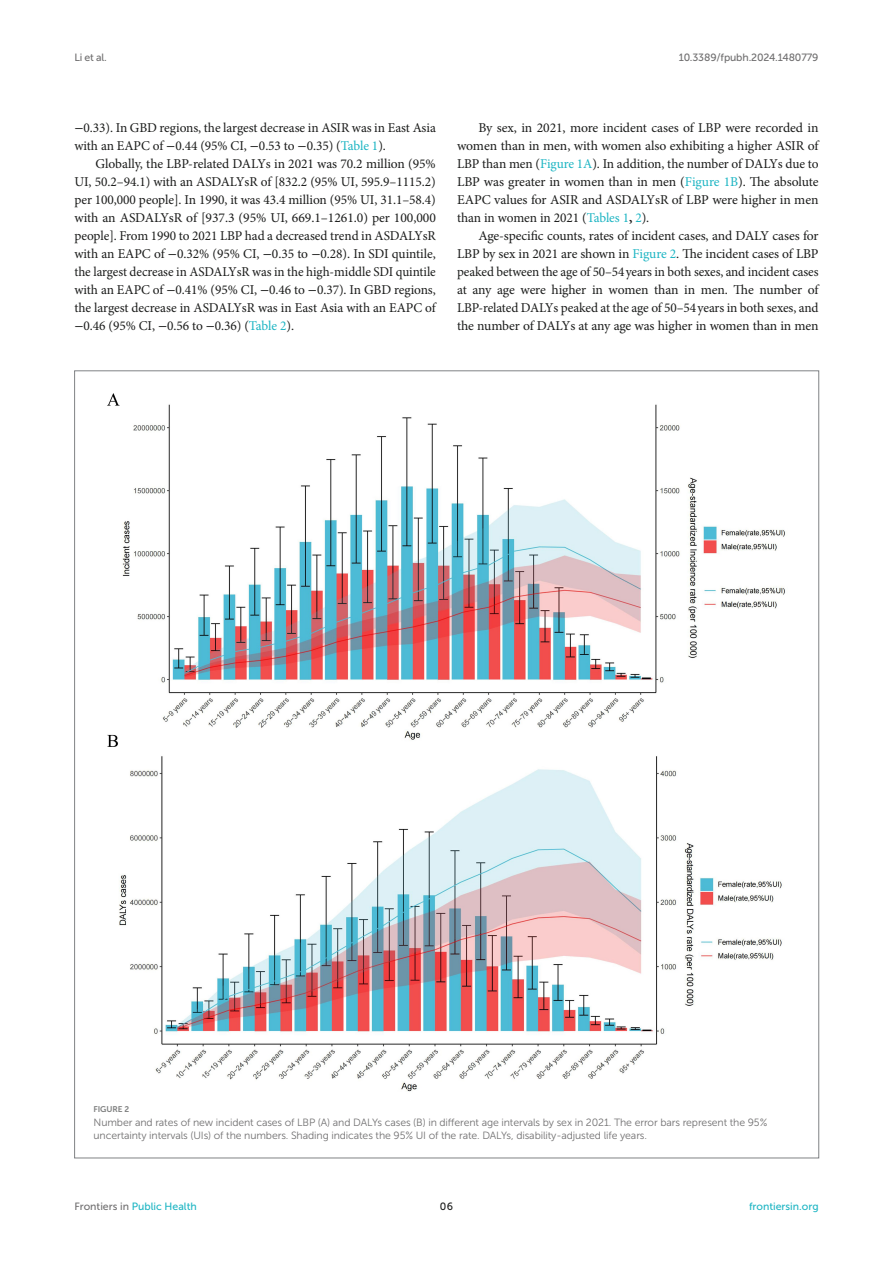
<style>
.page{position:relative;width:893px;height:1263px;background:#fff}
.page>*{position:absolute;margin:0;border:0;box-sizing:border-box;transform-origin:0 0}
.TEXT{font:13.5px/18px "Minion Pro";letter-spacing:-.01em;color:#1b1c1b;text-align:justify}
.FIG_LEG{font:10.5px/13.5px "Museo Sans 300";letter-spacing:-.01em;color:#706f70}
.t1{font:10.5px "Museo Sans 500";color:#1db5c3}
.t2{font:10.5px "Museo Sans 500";letter-spacing:-.015em;color:#706f70}
.t3{font:10.5px "Museo Sans 500";color:#1b1c1b}
.FIG_HD{font:8.25px "Museo Sans 700";letter-spacing:-.01em;color:#7e7f7f}
.s1{font-family:"STIX General"}
.s2{color:#1db5c3}
.s3{font-weight:700}
.s4{color:#706f70}
</style>
<div class="page">
<img style="left:107px;top:393px;width:678px;height:699px">
<p class="t2" style="left:74px;top:51px;width:34px">Li et al.</p>
<p class="t2" style="left:679px;top:51px;width:141px">10.3389/fpubh.2024.1480779</p>
<p class="TEXT" style="left:74px;top:119px;width:363px"><span class="s1">−</span>0.33). In GBD regions, the largest decrease in ASIR was in East Asia with an EAPC of <span class="s1">−</span>0.44 (95% CI, <span class="s1">−</span>0.53 to <span class="s1">−</span>0.35) (<span class="s2">Table 1</span>).</p>
<p class="TEXT" style="left:74px;top:155px;width:363px;text-indent:21px">Globally, the LBP-related DALYs in 2021 was 70.2 million (95% UI, 50.2–94.1) with an ASDALYsR of [832.2 (95% UI, 595.9–1115.2) per 100,000 people]. In 1990, it was 43.4 million (95% UI, 31.1–58.4) with an ASDALYsR of [937.3 (95% UI, 669.1–1261.0) per 100,000 people]. From 1990 to 2021 LBP had a decreased trend in ASDALYsR with an EAPC of <span class="s1">−</span>0.32% (95% CI, <span class="s1">−</span>0.35 to <span class="s1">−</span>0.28). In SDI quintile, the largest decrease in ASDALYsR was in the high-middle SDI quintile with an EAPC of <span class="s1">−</span>0.41% (95% CI, <span class="s1">−</span>0.46 to <span class="s1">−</span>0.37). In GBD regions, the largest decrease in ASDALYsR was in East Asia with an EAPC of <span class="s1">−</span>0.46 (95% CI, <span class="s1">−</span>0.56 to <span class="s1">−</span>0.36) (<span class="s2">Table 2</span>).</p>
<p class="TEXT" style="left:457px;top:119px;width:363px;text-indent:21px">By sex, in 2021, more incident cases of LBP were recorded in women than in men, with women also exhibiting a higher ASIR of LBP than men (<span class="s2">Figure 1A</span>). In addition, the number of DALYs due to LBP was greater in women than in men (<span class="s2">Figure 1B</span>). The absolute EAPC values for ASIR and ASDALYsR of LBP were higher in men than in women in 2021 (<span class="s2">Tables 1</span><span class="s3">,</span> <span class="s2">2</span>).</p>
<p class="TEXT" style="left:457px;top:227px;width:363px;text-indent:21px">Age-specific counts, rates of incident cases, and DALY cases for LBP by sex in 2021 are shown in <span class="s2">Figure 2</span>. The incident cases of LBP peaked between the age of 50–54years in both sexes, and incident cases at any age were higher in women than in men. The number of LBP-related DALYs peaked at the age of 50–54years in both sexes, and the number of DALYs at any age was higher in women than in men</p>
<p class="FIG_HD" style="left:94px;top:1104px;width:37px">FIGURE 2</p>
<p class="FIG_LEG" style="left:94px;top:1115px;width:675px">Number and rates of new incident cases of LBP (A) and DALYs cases (B) in different age intervals by sex in 2021. The error bars represent the 95% uncertainty intervals (UIs) of the numbers. Shading indicates the 95% UI of the rate. DALYs, disability-adjusted life years.</p>
<p class="t1" style="left:74px;top:1200px;width:124px"><span class="s4">Frontiers in</span> Public Health</p>
<p class="t3" style="left:440px;top:1200px;width:15px">06</p>
<p class="t1" style="left:749px;top:1200px;width:71px">frontiersin.org</p>
</div>
